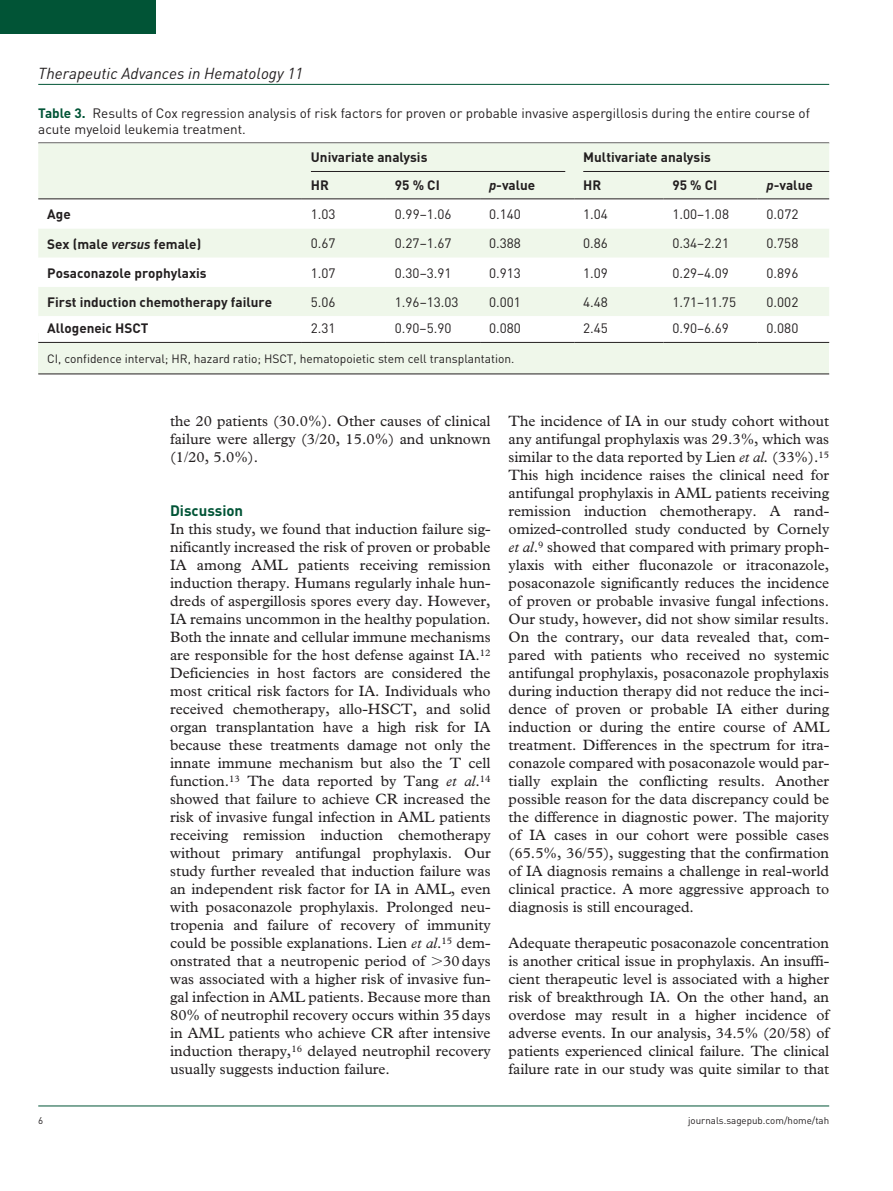
<style>
.page{position:relative;width:893px;height:1191px;background:#fff}
.page>*{position:absolute;margin:0;border:0;box-sizing:border-box;transform-origin:0 0}
.t1{font:italic 15.75px "DIN";color:#231f20}
.t2{font:15px/18px "Plantin Std";color:#231f20;text-align:justify}
.t3{font:700 15px "DIN";color:#015436}
.t4{font:13.5px/15.8px "DIN";color:#231f20}
.t5{font:700 13.5px "DIN";color:#231f20}
.t6{font:12px "DIN";color:#231f20}
.t7{font:9.75px "DIN";color:#231f20}
.s1{font-weight:700;color:#015436}
.s2{font-style:italic}
</style>
<div class="page">
<hr style="left:38px;top:84px;width:791px;height:1px;background:#015436">
<hr style="left:38px;top:1105px;width:791px;height:1px;background:#015436">
<div style="left:0;top:0;width:155px;height:34px;background:#015436"></div>
<div style="left:38px;top:333px;width:791px;height:41px;background:#eff7ea"></div>
<hr style="left:38px;top:373px;width:791px;height:1px;background:#231f20">
<div style="left:38px;top:143px;width:791px;height:55px;background:#eff7ea"></div>
<svg style="left:38px;top:199px;width:791px;height:142px"></svg>
<hr style="left:38px;top:198px;width:264px;height:1px;background:#231f20">
<hr style="left:302px;top:198px;width:84px;height:1px;background:#231f20">
<hr style="left:386px;top:198px;width:94px;height:1px;background:#231f20">
<hr style="left:480px;top:198px;width:94px;height:1px;background:#231f20">
<hr style="left:574px;top:198px;width:89px;height:1px;background:#231f20">
<hr style="left:663px;top:198px;width:95px;height:1px;background:#231f20">
<hr style="left:758px;top:198px;width:71px;height:1px;background:#231f20">
<hr style="left:38px;top:342px;width:264px;height:1px;background:#231f20">
<hr style="left:302px;top:342px;width:84px;height:1px;background:#231f20">
<hr style="left:386px;top:342px;width:94px;height:1px;background:#231f20">
<hr style="left:480px;top:342px;width:94px;height:1px;background:#231f20">
<hr style="left:574px;top:342px;width:89px;height:1px;background:#231f20">
<hr style="left:663px;top:342px;width:95px;height:1px;background:#231f20">
<hr style="left:758px;top:342px;width:71px;height:1px;background:#231f20">
<hr style="left:311px;top:171px;width:254px;height:1px;background:#231f20">
<hr style="left:583px;top:171px;width:246px;height:1px;background:#231f20">
<p class="t1" style="left:38px;top:63px;width:266px">Therapeutic Advances in Hematology 11</p>
<p class="t4" style="left:38px;top:105px;width:773px"><span class="s1">Table 3.</span> Results of Cox regression analysis of risk factors for proven or probable invasive aspergillosis during the entire course of acute myeloid leukemia treatment.</p>
<p class="t5" style="left:311px;top:148px;width:118px">Univariate analysis</p>
<p class="t5" style="left:583px;top:148px;width:129px">Multivariate analysis</p>
<p class="t5" style="left:311px;top:176px;width:20px">HR</p>
<p class="t5" style="left:395px;top:176px;width:46px">95 % CI</p>
<p class="t5" style="left:489px;top:176px;width:48px"><span class="s2">p</span>-value</p>
<p class="t5" style="left:583px;top:176px;width:20px">HR</p>
<p class="t5" style="left:672px;top:176px;width:46px">95 % CI</p>
<p class="t5" style="left:767px;top:176px;width:48px"><span class="s2">p</span>-value</p>
<p class="t5" style="left:47px;top:206px;width:25px">Age</p>
<p class="t4" style="left:311px;top:206px;width:26px">1.03</p>
<p class="t4" style="left:395px;top:206px;width:58px">0.99–1.06</p>
<p class="t4" style="left:489px;top:206px;width:33px">0.140</p>
<p class="t4" style="left:583px;top:206px;width:26px">1.04</p>
<p class="t4" style="left:672px;top:206px;width:58px">1.00–1.08</p>
<p class="t4" style="left:767px;top:206px;width:33px">0.072</p>
<p class="t5" style="left:47px;top:235px;width:155px">Sex (male <span class="s2">versus</span> female)</p>
<p class="t4" style="left:311px;top:235px;width:26px">0.67</p>
<p class="t4" style="left:395px;top:235px;width:58px">0.27–1.67</p>
<p class="t4" style="left:489px;top:235px;width:33px">0.388</p>
<p class="t4" style="left:583px;top:235px;width:26px">0.86</p>
<p class="t4" style="left:672px;top:235px;width:58px">0.34–2.21</p>
<p class="t4" style="left:767px;top:235px;width:33px">0.758</p>
<p class="t5" style="left:47px;top:264px;width:161px">Posaconazole prophylaxis</p>
<p class="t4" style="left:311px;top:265px;width:26px">1.07</p>
<p class="t4" style="left:395px;top:265px;width:58px">0.30–3.91</p>
<p class="t4" style="left:489px;top:265px;width:33px">0.913</p>
<p class="t4" style="left:583px;top:265px;width:26px">1.09</p>
<p class="t4" style="left:672px;top:265px;width:58px">0.29–4.09</p>
<p class="t4" style="left:767px;top:265px;width:33px">0.896</p>
<p class="t5" style="left:47px;top:293px;width:226px">First induction chemotherapy failure</p>
<p class="t4" style="left:311px;top:294px;width:26px">5.06</p>
<p class="t4" style="left:395px;top:294px;width:65px">1.96–13.03</p>
<p class="t4" style="left:489px;top:294px;width:33px">0.001</p>
<p class="t4" style="left:583px;top:294px;width:26px">4.48</p>
<p class="t4" style="left:672px;top:294px;width:65px">1.71–11.75</p>
<p class="t4" style="left:766px;top:294px;width:33px">0.002</p>
<p class="t5" style="left:47px;top:320px;width:103px">Allogeneic HSCT</p>
<p class="t4" style="left:311px;top:320px;width:26px">2.31</p>
<p class="t4" style="left:395px;top:320px;width:58px">0.90–5.90</p>
<p class="t4" style="left:489px;top:320px;width:33px">0.080</p>
<p class="t4" style="left:583px;top:320px;width:26px">2.45</p>
<p class="t4" style="left:672px;top:320px;width:58px">0.90–6.69</p>
<p class="t4" style="left:766px;top:320px;width:33px">0.080</p>
<p class="t6" style="left:47px;top:351px;width:469px">CI, confidence interval; HR, hazard ratio; HSCT, hematopoietic stem cell transplantation.</p>
<p class="t2" style="left:170px;top:412px;width:322px">the 20 patients (30.0%). Other causes of clinical failure were allergy (3/20, 15.0%) and unknown (1/20, 5.0%).</p>
<p class="t3" style="left:170px;top:501px;width:75px">Discussion</p>
<p class="t2" style="left:170px;top:520px;width:322px">In this study, we found that induction failure sig&shy;nificantly increased the risk of proven or probable IA among AML patients receiving remission induction therapy. Humans regularly inhale hun&shy;dreds of aspergillosis spores every day. However, IA remains uncommon in the healthy population.<br>Both the innate and cellular immune mechanisms are responsible for the host defense against IA.<sup>12<br></sup>Deficiencies in host factors are considered the most critical risk factors for IA. Individuals who received chemotherapy, allo-HSCT, and solid organ transplantation have a high risk for IA because these treatments damage not only the innate immune mechanism but also the T cell function.<sup>13</sup> The data reported by Tang <span class="s2">et al</span>.<sup>14 </sup>showed that failure to achieve CR increased the risk of invasive fungal infection in AML patients receiving remission induction chemotherapy without primary antifungal prophylaxis. Our study further revealed that induction failure was an independent risk factor for IA in AML, even with posaconazole prophylaxis. Prolonged neu&shy;tropenia and failure of recovery of immunity could be possible explanations. Lien <span class="s2">et al</span>.<sup>15</sup> dem&shy;onstrated that a neutropenic period of 30days was associated with a higher risk of invasive fun&shy;gal infection in AML patients. Because more than 80% of neutrophil recovery occurs within 35days in AML patients who achieve CR after intensive induction therapy,<sup>16</sup> delayed neutrophil recovery usually suggests induction failure.</p>
<p class="t2" style="left:509px;top:412px;width:322px">The incidence of IA in our study cohort without any antifungal prophylaxis was 29.3%, which was similar to the data reported by Lien <span class="s2">et al.</span> (33%).<sup>15<br></sup>This high incidence raises the clinical need for antifungal prophylaxis in AML patients receiving remission induction chemotherapy. A rand&shy;omized-controlled study conducted by Cornely <span class="s2">et al</span>.<sup>9</sup> showed that compared with primary proph&shy;ylaxis with either fluconazole or itraconazole, posaconazole significantly reduces the incidence of proven or probable invasive fungal infections.<br>Our study, however, did not show similar results.<br>On the contrary, our data revealed that, com&shy;pared with patients who received no systemic antifungal prophylaxis, posaconazole prophylaxis during induction therapy did not reduce the inci&shy;dence of proven or probable IA either during induction or during the entire course of AML treatment. Differences in the spectrum for itra&shy;conazole compared with posaconazole would par&shy;tially explain the conflicting results. Another possible reason for the data discrepancy could be the difference in diagnostic power. The majority of IA cases in our cohort were possible cases (65.5%, 36/55), suggesting that the confirmation of IA diagnosis remains a challenge in real-world clinical practice. A more aggressive approach to diagnosis is still encouraged.</p>
<p class="t2" style="left:509px;top:934px;width:322px">Adequate therapeutic posaconazole concentration is another critical issue in prophylaxis. An insuffi&shy;cient therapeutic level is associated with a higher risk of breakthrough IA. On the other hand, an overdose may result in a higher incidence of adverse events. In our analysis, 34.5% (20/58) of patients experienced clinical failure. The clinical failure rate in our study was quite similar to that</p>
<p class="t7" style="left:38px;top:1114px;width:7px">6</p>
<p class="t7" style="left:688px;top:1114px;width:143px">journals.sagepub.com/home/tah</p>
</div>
